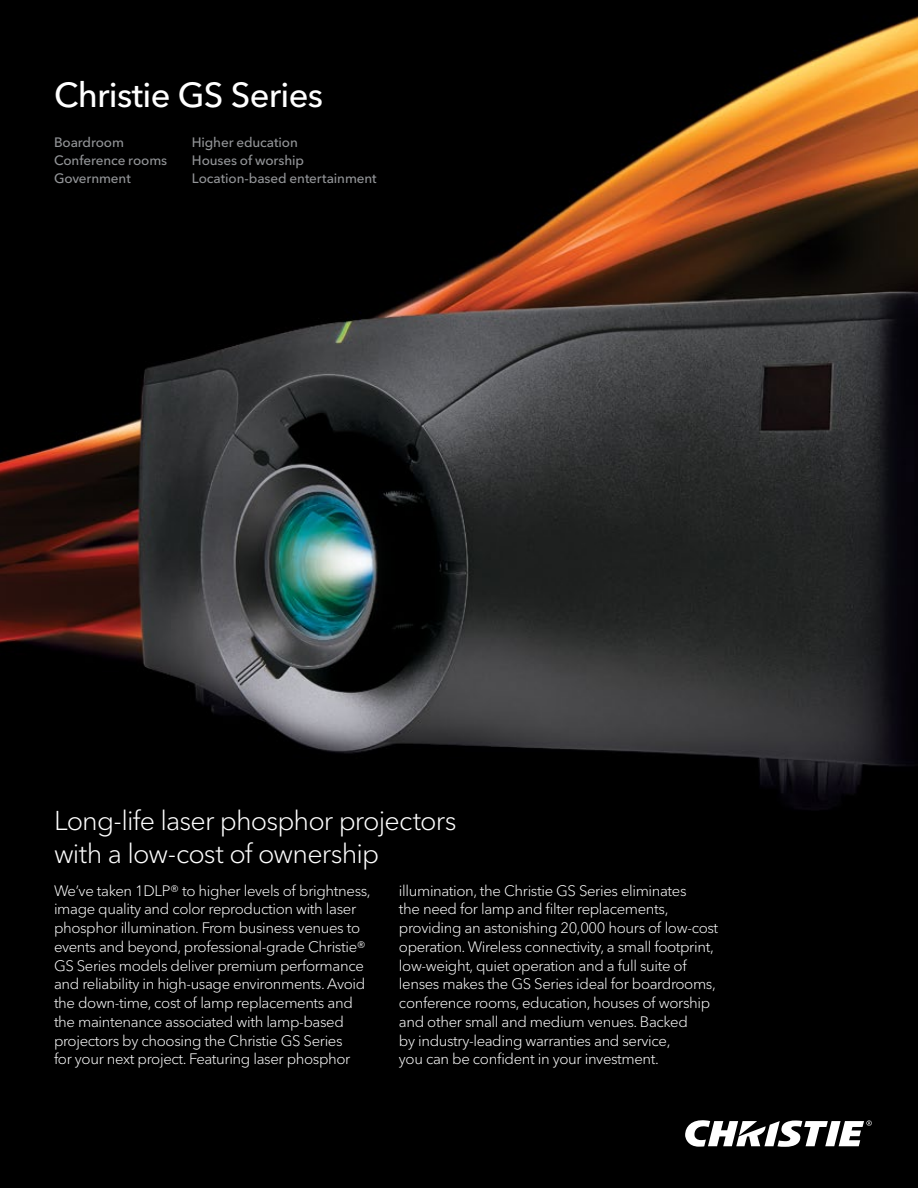
<style>
.page{position:relative;width:918px;height:1188px;background:#fff}
.page>*{position:absolute;margin:0;border:0;box-sizing:border-box;transform-origin:0 0}
.t1{font:500 34.5px "Avenir Next Cyr";letter-spacing:-.02em;color:#fff}
.t2{font:300 27px/33px "Avenir Next Cyr";letter-spacing:-.03em;color:#fff}
.t3{font:300 15px/18.8px "Avenir Next Cyr";letter-spacing:-.025em;color:#fff}
.t4{font:500 13.5px/18px "Avenir Next Cyr";letter-spacing:-.01em;color:#939598}
</style>
<div class="page">
<img style="left:0;top:0;width:918px;height:1188px">
<svg style="left:685px;top:1119px;width:187px;height:28px"></svg>
<h1 class="t1" style="left:54px;top:74px;width:271px">Christie GS Series</h1>
<p class="t4" style="left:54px;top:133px;width:115px">Boardroom<br>Conference rooms<br>Government</p>
<p class="t4" style="left:192px;top:133px;width:186px">Higher education<br>Houses of worship<br>Location-based entertainment</p>
<h2 class="t2" style="left:54px;top:805px;width:404px">Long-life laser phosphor projectors with a low-cost of ownership</h2>
<p class="t3" style="left:54px;top:881px;width:318px">We’ve taken 1DLP® to higher levels of brightness, image quality and color reproduction with laser phosphor illumination. From business venues to events and beyond, professional-grade Christie® GS Series models deliver premium performance and reliability in high-usage environments. Avoid the down-time, cost of lamp replacements and the maintenance associated with lamp-based projectors by choosing the Christie GS Series<br>for your next project. Featuring laser phosphor</p>
<p class="t3" style="left:399px;top:881px;width:321px">illumination, the Christie GS Series eliminates<br>the need for lamp and filter replacements, providing an astonishing 20,000 hours of low-cost operation. Wireless connectivity, a small footprint, low-weight, quiet operation and a full suite of lenses makes the GS Series ideal for boardrooms, conference rooms, education, houses of worship and other small and medium venues. Backed<br>by industry-leading warranties and service,<br>you can be confident in your investment.</p>
</div>
